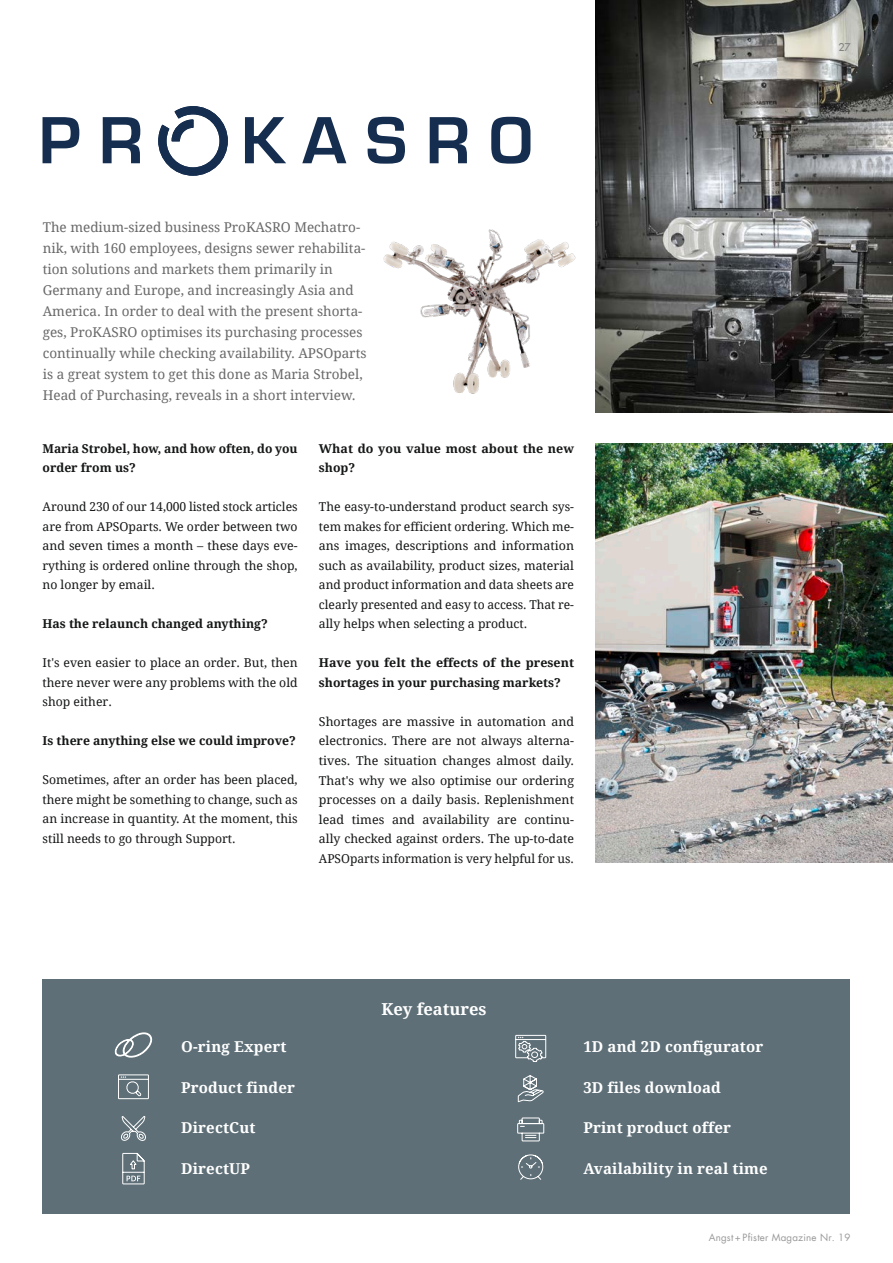
<style>
.page{position:relative;width:893px;height:1263px;background:#fff}
.page>*{position:absolute;margin:0;border:0;box-sizing:border-box;transform-origin:0 0}
.t1{font:700 16.5px "Droid Serif";color:#fff}
.t2{font:700 15px "Droid Serif";letter-spacing:.01em;color:#fff}
.t3{font:13.5px/21px "Droid Serif";color:#686868}
.t4{font:12.15px/19.5px "Droid Serif";color:#151616;text-align:justify}
.t5{font:700 12.15px/19.5px "Droid Serif";color:#151616}
.t6{font:10.5px "Futura LT";color:#818281}
.t7{font:9.75px "Futura LT";letter-spacing:.02em;color:#999}
</style>
<div class="page">
<img style="left:595px;top:0;width:298px;height:412px">
<img style="left:595px;top:443px;width:298px;height:419px">
<div style="left:43px;top:979px;width:807px;height:235px;background:#5e6f77"></div>
<svg style="left:518px;top:1154px;width:25px;height:26px"></svg>
<svg style="left:122px;top:1152px;width:23px;height:33px"></svg>
<svg style="left:517px;top:1075px;width:26px;height:28px"></svg>
<svg style="left:515px;top:1035px;width:31px;height:27px"></svg>
<svg style="left:118px;top:1074px;width:31px;height:25px"></svg>
<svg style="left:158px;top:106px;width:70px;height:69px"></svg>
<svg style="left:43px;top:117px;width:36px;height:46px"></svg>
<svg style="left:245px;top:117px;width:41px;height:46px"></svg>
<svg style="left:302px;top:117px;width:44px;height:46px"></svg>
<svg style="left:368px;top:117px;width:37px;height:47px"></svg>
<svg style="left:491px;top:117px;width:39px;height:47px"></svg>
<svg style="left:103px;top:117px;width:37px;height:46px"></svg>
<svg style="left:430px;top:117px;width:37px;height:46px"></svg>
<svg style="left:114px;top:1032px;width:39px;height:26px"></svg>
<svg style="left:517px;top:1117px;width:27px;height:25px"></svg>
<svg style="left:121px;top:1116px;width:25px;height:25px"></svg>
<img style="left:383px;top:229px;width:193px;height:165px">
<p class="t6" style="left:838px;top:40px;width:14px">27</p>
<p class="t3" style="left:43px;top:217px;width:325px">The medium-sized business ProKASRO Mechatro&shy;nik, with 160 employees, designs sewer rehabilita&shy;tion solutions and markets them primarily in Germany and Europe, and increasingly Asia and America. In order to deal with the present shorta&shy;ges, ProKASRO optimises its purchasing processes continually while checking availability. APSOparts is a great system to get this done as Maria Strobel, Head of Purchasing, reveals in a short interview.</p>
<p class="t5" style="left:43px;top:439px;width:257px">Maria Strobel, how, and how often, do you order from us?</p>
<p class="t4" style="left:43px;top:497px;width:257px">Around 230 of our 14,000 listed stock articles are from APSOparts. We order between two and seven times a month – these days eve&shy;rything is ordered online through the shop, no longer by email.</p>
<p class="t5" style="left:43px;top:614px;width:227px">Has the relaunch changed anything?</p>
<p class="t4" style="left:43px;top:653px;width:257px">It's even easier to place an order. But, then there never were any problems with the old shop either.</p>
<p class="t5" style="left:43px;top:731px;width:255px">Is there anything else we could improve?</p>
<p class="t4" style="left:43px;top:770px;width:257px">Sometimes, after an order has been placed, there might be something to change, such as an increase in quantity. At the moment, this still needs to go through Support.</p>
<p class="t5" style="left:319px;top:439px;width:257px">What do you value most about the new shop?</p>
<p class="t4" style="left:319px;top:497px;width:257px">The easy-to-understand product search sys&shy;tem makes for efficient ordering. Which me&shy;ans images, descriptions and information such as availability, product sizes, material and product information and data sheets are clearly presented and easy to access. That re&shy;ally helps when selecting a product.</p>
<p class="t5" style="left:319px;top:653px;width:257px">Have you felt the effects of the present shortages in your purchasing markets?</p>
<p class="t4" style="left:319px;top:712px;width:257px">Shortages are massive in automation and electronics. There are not always alterna&shy;tives. The situation changes almost daily.<br>That's why we also optimise our ordering processes on a daily basis. Replenishment lead times and availability are continu&shy;ally checked against orders. The up-to-date APSOparts information is very helpful for us.</p>
<p class="t2" style="left:181px;top:1038px;width:107px">O-ring Expert</p>
<p class="t2" style="left:181px;top:1079px;width:115px">Product finder</p>
<p class="t2" style="left:181px;top:1119px;width:76px">DirectCut</p>
<p class="t2" style="left:181px;top:1160px;width:70px">DirectUP</p>
<h1 class="t1" style="left:382px;top:999px;width:106px">Key features</h1>
<p class="t2" style="left:583px;top:1038px;width:181px">1D and 2D configurator</p>
<p class="t2" style="left:583px;top:1079px;width:139px">3D files download</p>
<p class="t2" style="left:583px;top:1119px;width:149px">Print product offer</p>
<p class="t2" style="left:583px;top:1160px;width:186px">Availability in real time</p>
<p class="t7" style="left:709px;top:1231px;width:143px">Angst + Pfister Magazine Nr. 19</p>
</div>
